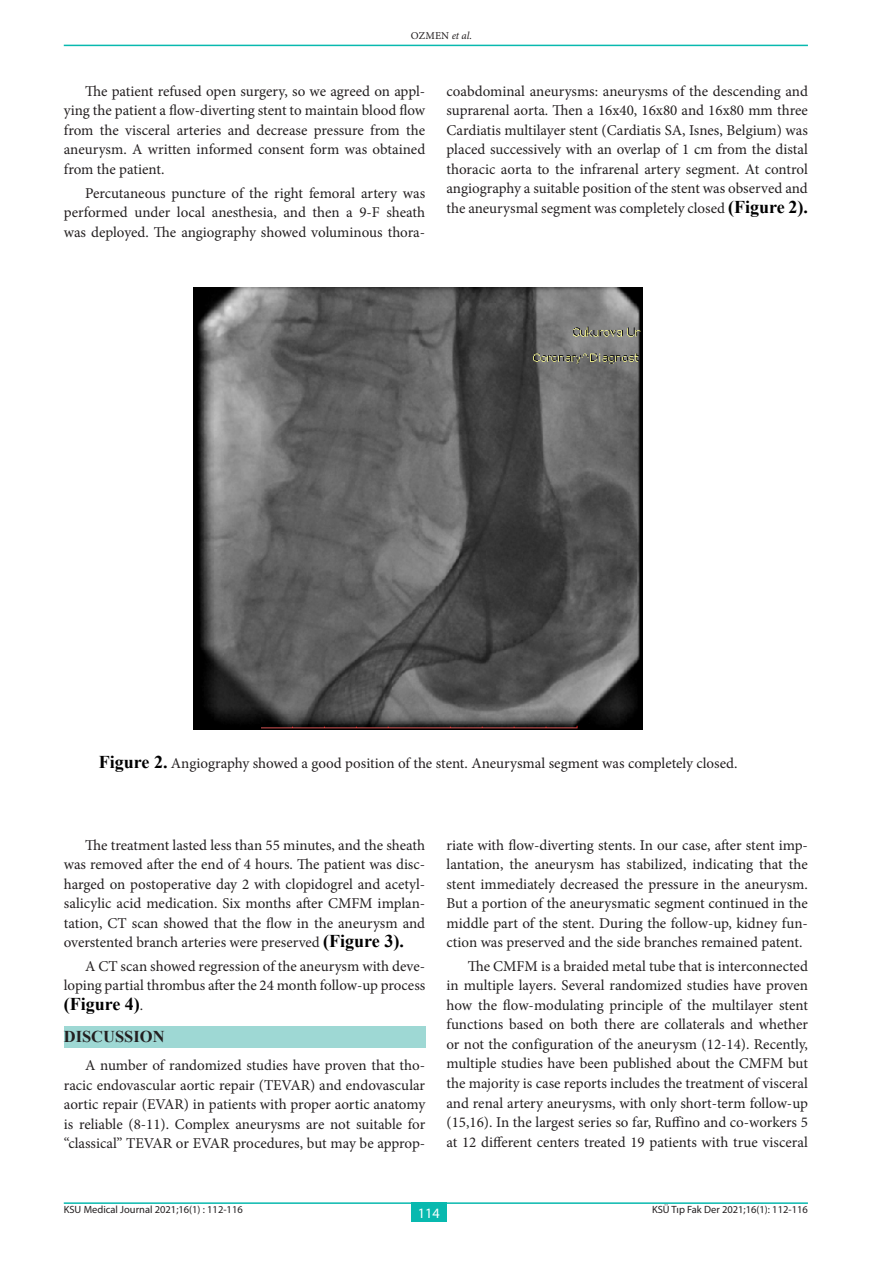
<style>
.page{position:relative;width:893px;height:1263px;background:#fff}
.page>*{position:absolute;margin:0;border:0;box-sizing:border-box;transform-origin:0 0}
.düzyazı{font:700 18px "Times New Roman";color:#000}
._1__baslık{font:700 16.5px "Times New Roman";color:#231f20}
.düzyazı-2{font:15px/19.5px "Minion Pro";color:#231f20;text-align:justify}
.t1{font:14.4px "Myriad Pro";color:#fff}
.t2{font:10.5px "Myriad Pro";color:#231f20}
.t3{font:10.5px "Minion Variable Concept";letter-spacing:.005em;color:#231f20}
.s1{font-style:italic}
.s2{font-family:"Times New Roman";font-weight:700;font-size:18px;color:#000}
.s3{font-family:"Minion Pro";font-weight:400;font-size:15px;color:#231f20}
</style>
<div class="page">
<hr style="left:64px;top:1202px;width:744px;height:2px;background:#08b9af">
<hr style="left:64px;top:45px;width:744px;height:1px;background:#08b9af">
<div style="left:411px;top:1202px;width:35px;height:20px;background:#08b9af"></div>
<img style="left:193px;top:288px;width:449px;height:441px">
<div style="left:64px;top:1027px;width:361px;height:21px;background:#9ed8d4"></div>
<p class="t3" style="left:411px;top:29px;width:62px">OZMEN <span class="s1">et al.</span></p>
<p class="düzyazı-2" style="left:64px;top:81px;width:363px;text-indent:21px">The patient refused open surgery, so we agreed on appl&shy;ying the patient a flow-diverting stent to maintain blood flow from the visceral arteries and decrease pressure from the aneurysm. A written informed consent form was obtained from the patient.</p>
<p class="düzyazı-2" style="left:64px;top:183px;width:363px;text-indent:21px">Percutaneous puncture of the right femoral artery was performed under local anesthesia, and then a 9-F sheath was deployed. The angiography showed voluminous thora-</p>
<p class="düzyazı-2" style="left:446px;top:81px;width:363px">coabdominal aneurysms: aneurysms of the descending and suprarenal aorta. Then a 16x40, 16x80 and 16x80 mm three Cardiatis multilayer stent (Cardiatis SA, Isnes, Belgium) was placed successively with an overlap of 1 cm from the distal thoracic aorta to the infrarenal artery segment. At control angiography a suitable position of the stent was observed and the aneurysmal segment was completely closed <span class="s2">(Figure 2).</span></p>
<p class="düzyazı-2" style="left:99px;top:754px;width:640px"><span class="s2">Figure 2.</span> Angiography showed a good position of the stent. Aneurysmal segment was completely closed.</p>
<p class="düzyazı-2" style="left:64px;top:835px;width:363px;text-indent:21px">The treatment lasted less than 55 minutes, and the sheath was removed after the end of 4 hours. The patient was disc&shy;harged on postoperative day 2 with clopidogrel and acetyl&shy;salicylic acid medication. Six months after CMFM implan&shy;tation, CT scan showed that the flow in the aneurysm and overstented branch arteries were preserved <span class="s2">(Figure 3).</span></p>
<p class="düzyazı-2" style="left:64px;top:956px;width:363px;text-align:right">A CT scan showed regression of the aneurysm with deve&shy;loping partial thrombus after the 24 month follow-up process</p>
<p class="düzyazı" style="left:64px;top:991px;width:81px">(Figure 4)<span class="s3">.</span></p>
<p class="_1__baslık" style="left:64px;top:1025px;width:102px">DISCUSSION</p>
<p class="düzyazı-2" style="left:64px;top:1056px;width:363px;text-indent:21px">A number of randomized studies have proven that tho&shy;racic endovascular aortic repair (TEVAR) and endovascular aortic repair (EVAR) in patients with proper aortic anatomy is reliable (8-11). Complex aneurysms are not suitable for “classical” TEVAR or EVAR procedures, but may be approp-</p>
<p class="düzyazı-2" style="left:446px;top:835px;width:363px">riate with flow-diverting stents. In our case, after stent imp&shy;lantation, the aneurysm has stabilized, indicating that the stent immediately decreased the pressure in the aneurysm.<br>But a portion of the aneurysmatic segment continued in the middle part of the stent. During the follow-up, kidney fun&shy;ction was preserved and the side branches remained patent.</p>
<p class="düzyazı-2" style="left:446px;top:956px;width:363px;text-indent:21px">The CMFM is a braided metal tube that is interconnected in multiple layers. Several randomized studies have proven how the flow-modulating principle of the multilayer stent functions based on both there are collaterals and whether or not the configuration of the aneurysm (12-14). Recently, multiple studies have been published about the CMFM but the majority is case reports includes the treatment of visceral and renal artery aneurysms, with only short-term follow-up (15,16). In the largest series so far, Ruffino and co-workers 5 at 12 different centers treated 19 patients with true visceral</p>
<p class="t2" style="left:64px;top:1203px;width:181px">KSU Medical Journal 2021;16(1) : 112-116</p>
<p class="t1" style="left:418px;top:1204px;width:24px">114</p>
<p class="t2" style="left:652px;top:1203px;width:157px">KSÜ Tıp Fak Der 2021;16(1): 112-116</p>
</div>
